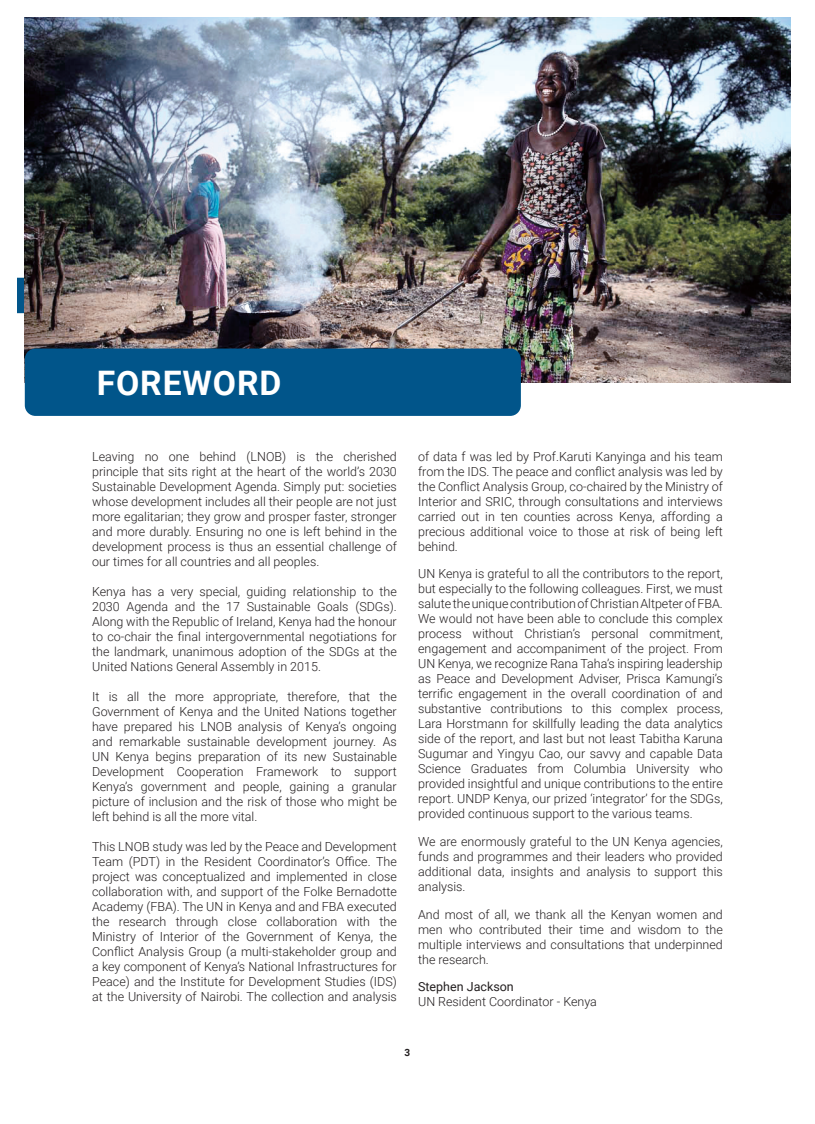
<style>
.page{position:relative;width:815px;height:1124px;background:#fff}
.page>*{position:absolute;margin:0;border:0;box-sizing:border-box;transform-origin:0 0}
.t1{font:700 33.75px "Roboto";letter-spacing:.025em;color:#fff}
.t2{font:300 12.5px/15px "Roboto";color:#231f20;text-align:justify}
.t3{font:12.5px "Roboto";color:#231f20}
.t4{font:700 10px "Roboto";color:#231f20}
</style>
<div class="page">
<svg style="left:18px;top:278px;width:7px;height:35px"></svg>
<img style="left:25px;top:18px;width:765px;height:364px">
<div style="left:25px;top:348px;width:496px;height:68px;background:#01558a;border-radius:11px"></div>
<h1 class="t1" style="left:97px;top:359px;width:186px">FOREWORD</h1>
<p class="t2" style="left:92px;top:448px;width:306px">Leaving no one behind (LNOB) is the cherished principle that sits right at the heart of the world’s 2030<br>Sustainable Development Agenda. Simply put: societies whose development includes all their people are not just more egalitarian; they grow and prosper faster, stronger and more durably. Ensuring no one is left behind in the development process is thus an essential challenge of our times for all countries and all peoples.</p>
<p class="t2" style="left:92px;top:583px;width:306px">Kenya has a very special, guiding relationship to the 2030 Agenda and the 17 Sustainable Goals (SDGs).<br>Along with the Republic of Ireland, Kenya had the honour to co-chair the final intergovernmental negotiations for the landmark, unanimous adoption of the SDGs at the United Nations General Assembly in 2015.</p>
<p class="t2" style="left:92px;top:688px;width:306px">It is all the more appropriate, therefore, that the Government of Kenya and the United Nations together have prepared his LNOB analysis of Kenya’s ongoing and remarkable sustainable development journey. As UN Kenya begins preparation of its new Sustainable Development Cooperation Framework to support Kenya’s government and people, gaining a granular picture of inclusion and the risk of those who might be left behind is all the more vital.</p>
<p class="t2" style="left:92px;top:838px;width:306px">This LNOB study was led by the Peace and Development Team (PDT) in the Resident Coordinator’s Office. The project was conceptualized and implemented in close collaboration with, and support of the Folke Bernadotte Academy (FBA). The UN in Kenya and and FBA executed the research through close collaboration with the Ministry of Interior of the Government of Kenya, the Conflict Analysis Group (a multi-stakeholder group and a key component of Kenya’s National Infrastructures for Peace) and the Institute for Development Studies (IDS) at the University of Nairobi. The collection and analysis</p>
<p class="t2" style="left:418px;top:448px;width:306px">of data f was led by Prof.Karuti Kanyinga and his team from the IDS. The peace and conflict analysis was led by the Conflict Analysis Group, co-chaired by the Ministry of Interior and SRIC, through consultations and interviews carried out in ten counties across Kenya, affording a precious additional voice to those at risk of being left behind.</p>
<p class="t2" style="left:418px;top:566px;width:306px">UN Kenya is grateful to all the contributors to the report, but especially to the following colleagues. First, we must salute the unique contribution of Christian Altpeter of FBA.<br>We would not have been able to conclude this complex process without Christian’s personal commitment, engagement and accompaniment of the project. From UN Kenya, we recognize Rana Taha’s inspiring leadership as Peace and Development Adviser, Prisca Kamungi’s terrific engagement in the overall coordination of and substantive contributions to this complex process, Lara Horstmann for skillfully leading the data analytics side of the report, and last but not least Tabitha Karuna Sugumar and Yingyu Cao, our savvy and capable Data Science Graduates from Columbia University who provided insightful and unique contributions to the entire report. UNDP Kenya, our prized ‘integrator’ for the SDGs, provided continuous support to the various teams.</p>
<p class="t2" style="left:418px;top:833px;width:306px">We are enormously grateful to the UN Kenya agencies, funds and programmes and their leaders who provided additional data, insights and analysis to support this analysis.</p>
<p class="t2" style="left:418px;top:906px;width:306px">And most of all, we thank all the Kenyan women and men who contributed their time and wisdom to the multiple interviews and consultations that underpinned the research.</p>
<p class="t3" style="left:418px;top:977px;width:97px">Stephen Jackson</p>
<p class="t2" style="left:418px;top:993px;width:180px">UN Resident Coordinator - Kenya</p>
<p class="t4" style="left:405px;top:1045px;width:7px">3</p>
</div>
